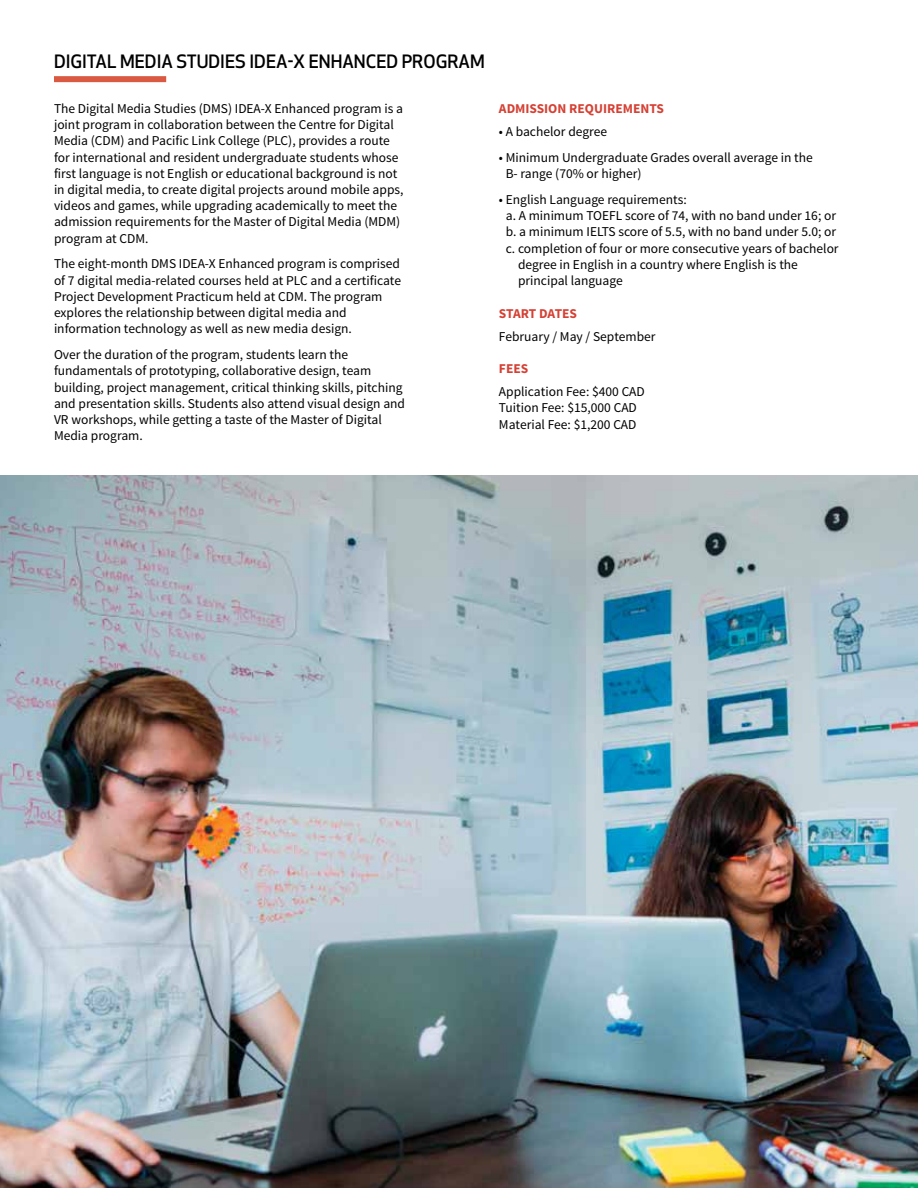
<style>
.page{position:relative;width:918px;height:1188px;background:#fff}
.page>*{position:absolute;margin:0;border:0;box-sizing:border-box;transform-origin:0 0}
.t1{font:500 18px "Apex New";color:#000}
.t2{font:13.5px/16.2px "Source Sans Pro";color:#000}
.t3{font:700 13.5px "Source Sans Pro";color:#d54134}
</style>
<div class="page">
<img style="left:0;top:475px;width:918px;height:713px">
<div style="left:54px;top:76px;width:112px;height:6px;background:#d95943"></div>
<h1 class="t1" style="left:54px;top:49px;width:432px">DIGITAL MEDIA STUDIES IDEA-X ENHANCED PROGRAM</h1>
<p class="t2" style="left:54px;top:101px;width:351px">The Digital Media Studies (DMS) IDEA-X Enhanced program is a joint program in collaboration between the Centre for Digital Media (CDM) and Pacific Link College (PLC), provides a route for international and resident undergraduate students whose first language is not English or educational background is not in digital media, to create digital projects around mobile apps, videos and games, while upgrading academically to meet the admission requirements for the Master of Digital Media (MDM) program at CDM.</p>
<p class="t2" style="left:54px;top:256px;width:349px">The eight-month DMS IDEA-X Enhanced program is comprised of 7 digital media-related courses held at PLC and a certificate Project Development Practicum held at CDM. The program explores the relationship between digital media and information technology as well as new media design.</p>
<p class="t2" style="left:54px;top:347px;width:353px">Over the duration of the program, students learn the fundamentals of prototyping, collaborative design, team building, project management, critical thinking skills, pitching and presentation skills. Students also attend visual design and VR workshops, while getting a taste of the Master of Digital Media program.</p>
<p class="t3" style="left:499px;top:100px;width:167px">ADMISSION REQUIREMENTS</p>
<p class="t2" style="left:499px;top:124px;width:110px">• A bachelor degree</p>
<p class="t2" style="left:506px;top:149px;width:309px;text-indent:-7px">• Minimum Undergraduate Grades overall average in the<br>B- range (70% or higher)</p>
<p class="t2" style="left:499px;top:192px;width:189px">• English Language requirements:</p>
<p class="t2" style="left:506px;top:208px;width:332px">a. A minimum TOEFL score of 74, with no band under 16; or</p>
<p class="t2" style="left:506px;top:224px;width:332px">b. a minimum IELTS score of 5.5, with no band under 5.0; or</p>
<p class="t2" style="left:506px;top:240px;width:334px">c. completion of four or more consecutive years of bachelor</p>
<p class="t2" style="left:518px;top:256px;width:281px">degree in English in a country where English is the</p>
<p class="t2" style="left:518px;top:273px;width:106px">principal language</p>
<p class="t3" style="left:499px;top:304px;width:80px">START DATES</p>
<p class="t2" style="left:499px;top:328px;width:158px">February / May / September</p>
<p class="t3" style="left:499px;top:360px;width:31px">FEES</p>
<p class="t2" style="left:499px;top:384px;width:147px">Application Fee: $400 CAD<br>Tuition Fee: $15,000 CAD<br>Material Fee: $1,200 CAD</p>
</div>
